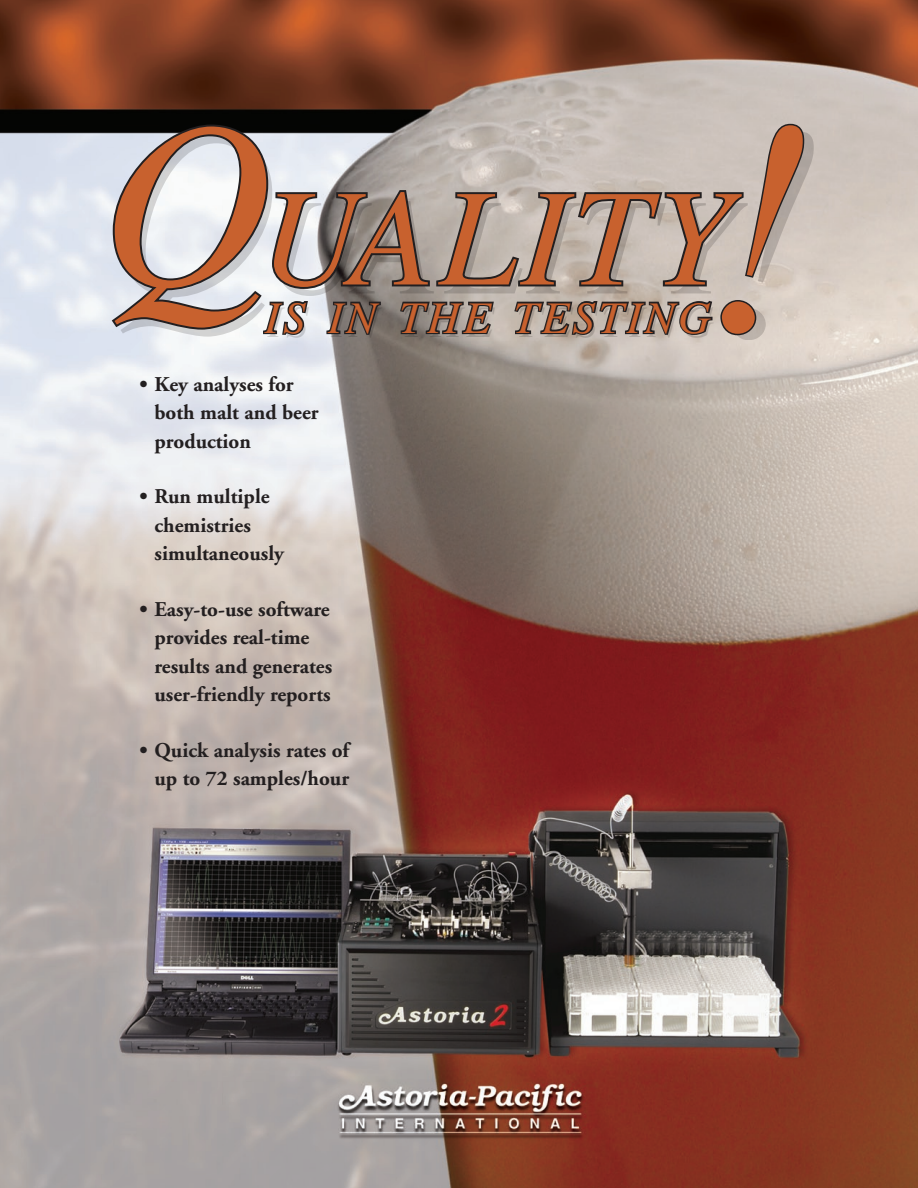
<style>
.page{position:relative;width:918px;height:1188px;background:#fff}
.page>*{position:absolute;margin:0;border:0;box-sizing:border-box;transform-origin:0 0}
.t1{font:italic 307.5px "Times";color:#c8612e}
.t2{font:italic 138.3px "Times";letter-spacing:.035em;color:#c8612e}
.t3{font:italic 45.15px "Times";letter-spacing:.07em;color:#c8612e}
.t4{font:700 21px/28.5px "Adobe Garamond";color:#231f20}
.s1{font-size:237.15px}
</style>
<div class="page">
<img style="left:0;top:0;width:918px;height:1188px">
<svg style="left:109px;top:122px;width:697px;height:215px;background:#afaaa7"></svg>
<h1 class="t1" style="left:710px;top:59px;width:104px">!</h1>
<h2 class="t2" style="left:100px;top:162px;width:632px"><span class="s1">Q</span>UALITY</h2>
<h3 class="t3" style="left:265px;top:293px;width:448px">IS IN THE TESTING</h3>
<p class="t4" style="left:154px;top:371px;width:166px;text-indent:-15px">• Key analyses for both malt and beer production</p>
<p class="t4" style="left:154px;top:483px;width:131px;text-indent:-15px">• Run multiple chemistries simultaneously</p>
<p class="t4" style="left:154px;top:596px;width:179px;text-indent:-15px">• Easy-to-use software provides real-time results and generates user-friendly reports</p>
<p class="t4" style="left:140px;top:737px;width:211px;text-align:right">• Quick analysis rates of up to 72 samples/hour</p>
</div>
